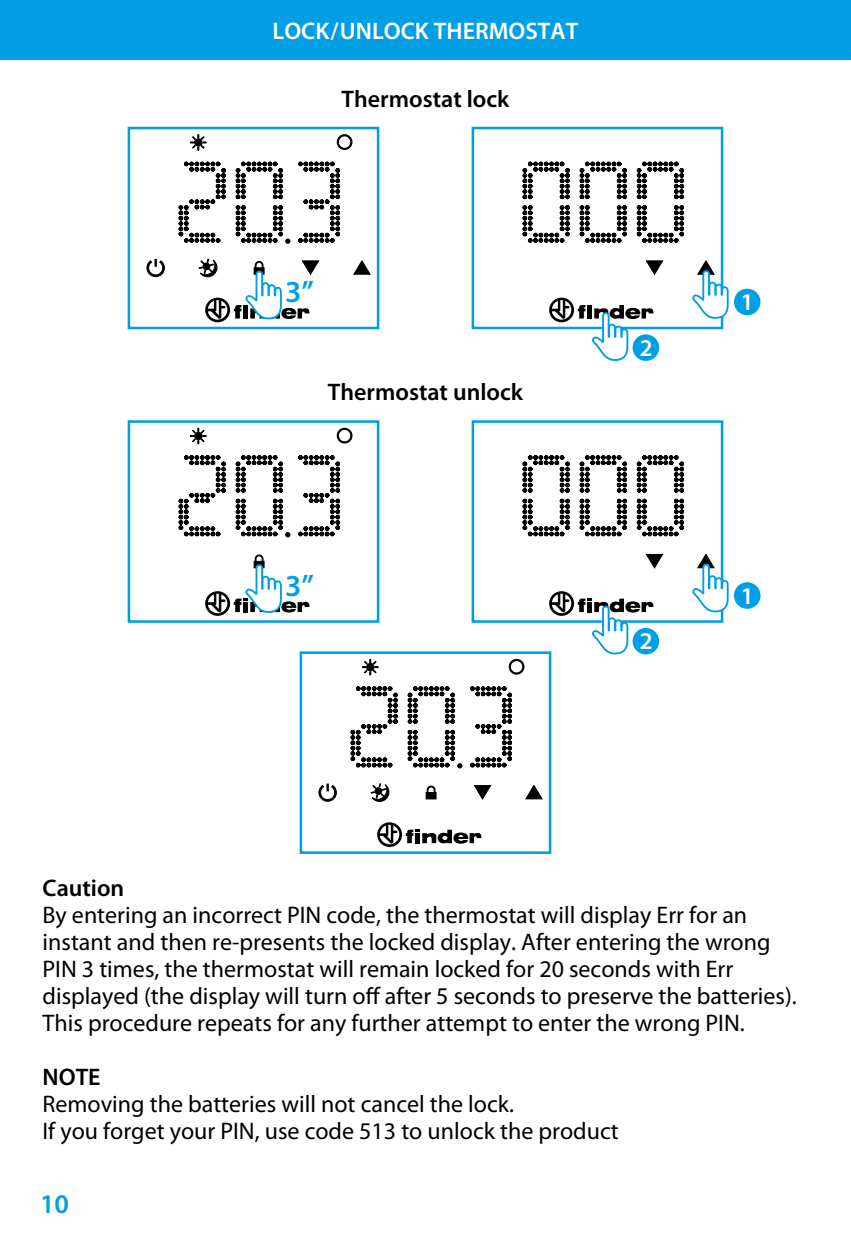
<style>
.page{position:relative;width:851px;height:1234px;background:#fff}
.page>*{position:absolute;margin:0;border:0;box-sizing:border-box;transform-origin:0 0}
.t1{font:600 30.6px "Myriad Pro";color:#009fe3}
.t2{font:600 27px "Myriad Pro";color:#009fe3}
.t3{font:24px/27px "Myriad Pro";color:#000}
.t4{font:600 24px "Myriad Pro";color:#000}
.t5{font:600 24px "Myriad Pro";color:#fff}
</style>
<div class="page">
<div style="left:0;top:0;width:850px;height:60px;background:#009fe3"></div>
<svg style="left:337px;top:134px;width:15px;height:16px"></svg>
<div style="left:338px;top:135px;width:13px;height:14px;background:#fff;border:1px solid #000;border-radius:50%"></div>
<svg style="left:146px;top:259px;width:19px;height:18px"></svg>
<svg style="left:298px;top:161px;width:42px;height:82px"></svg>
<svg style="left:178px;top:161px;width:48px;height:82px"></svg>
<svg style="left:235px;top:161px;width:55px;height:82px"></svg>
<svg style="left:353px;top:260px;width:18px;height:15px"></svg>
<svg style="left:190px;top:134px;width:17px;height:17px"></svg>
<div style="left:128px;top:127px;width:251px;height:202px;border:3px solid #009fe3"></div>
<svg style="left:198px;top:258px;width:121px;height:64px"></svg>
<svg style="left:636px;top:161px;width:48px;height:82px"></svg>
<svg style="left:579px;top:161px;width:48px;height:82px"></svg>
<svg style="left:522px;top:161px;width:48px;height:82px"></svg>
<svg style="left:645px;top:260px;width:18px;height:15px"></svg>
<div style="left:471px;top:127px;width:252px;height:202px;border:3px solid #009fe3"></div>
<div style="left:733px;top:288px;width:27px;height:27px;background:#009fe3;border-radius:50%"></div>
<svg style="left:692px;top:260px;width:36px;height:59px"></svg>
<svg style="left:549px;top:297px;width:105px;height:64px"></svg>
<div style="left:632px;top:334px;width:27px;height:27px;background:#009fe3;border-radius:50%"></div>
<div style="left:337px;top:428px;width:15px;height:15px;background:#080808;border:1px solid #000;border-radius:50%"></div>
<div style="left:338px;top:429px;width:13px;height:13px;background:#fff;border:1px solid #000;border-radius:50%"></div>
<svg style="left:298px;top:455px;width:42px;height:81px"></svg>
<svg style="left:178px;top:455px;width:48px;height:81px"></svg>
<svg style="left:235px;top:455px;width:55px;height:82px"></svg>
<svg style="left:190px;top:427px;width:17px;height:17px"></svg>
<div style="left:128px;top:420px;width:251px;height:202px;border:3px solid #009fe3"></div>
<svg style="left:205px;top:554px;width:105px;height:61px"></svg>
<svg style="left:636px;top:455px;width:48px;height:81px"></svg>
<svg style="left:579px;top:455px;width:48px;height:81px"></svg>
<svg style="left:522px;top:455px;width:48px;height:81px"></svg>
<svg style="left:645px;top:553px;width:18px;height:16px"></svg>
<div style="left:471px;top:420px;width:252px;height:202px;border:3px solid #009fe3"></div>
<div style="left:733px;top:582px;width:27px;height:26px;background:#009fe3;border-radius:50%"></div>
<svg style="left:692px;top:553px;width:36px;height:59px"></svg>
<svg style="left:549px;top:591px;width:105px;height:63px"></svg>
<div style="left:632px;top:627px;width:27px;height:27px;background:#009fe3;border-radius:50%"></div>
<svg style="left:377px;top:822px;width:105px;height:24px"></svg>
<div style="left:509px;top:659px;width:15px;height:15px;background:#080808;border:1px solid #000;border-radius:50%"></div>
<div style="left:510px;top:660px;width:13px;height:13px;background:#fff;border:1px solid #000;border-radius:50%"></div>
<svg style="left:318px;top:783px;width:19px;height:18px"></svg>
<svg style="left:370px;top:783px;width:19px;height:19px"></svg>
<svg style="left:425px;top:785px;width:11px;height:14px"></svg>
<svg style="left:470px;top:686px;width:42px;height:81px"></svg>
<svg style="left:350px;top:686px;width:48px;height:81px"></svg>
<svg style="left:407px;top:686px;width:55px;height:82px"></svg>
<svg style="left:473px;top:785px;width:18px;height:15px"></svg>
<svg style="left:525px;top:785px;width:18px;height:14px"></svg>
<svg style="left:362px;top:658px;width:16px;height:17px"></svg>
<div style="left:299px;top:651px;width:252px;height:202px;border:3px solid #009fe3"></div>
<p class="t5" style="left:272px;top:16px;width:307px">LOCK/UNLOCK THERMOSTAT</p>
<p class="t4" style="left:341px;top:83px;width:169px">Thermostat lock</p>
<p class="t1" style="left:285px;top:272px;width:30px">3”</p>
<p class="t4" style="left:328px;top:377px;width:197px">Thermostat unlock</p>
<p class="t1" style="left:285px;top:566px;width:30px">3”</p>
<p class="t5" style="left:639px;top:332px;width:14px">2</p>
<p class="t5" style="left:740px;top:286px;width:14px">1</p>
<p class="t5" style="left:639px;top:625px;width:14px">2</p>
<p class="t5" style="left:740px;top:580px;width:14px">1</p>
<p class="t4" style="left:43px;top:872px;width:83px">Caution</p>
<p class="t3" style="left:43px;top:900px;width:755px">By entering an incorrect PIN code, the thermostat will display Err for an instant and then re-presents the locked display. After entering the wrong PIN 3 times, the thermostat will remain locked for 20 seconds with Err displayed (the display will turn off after 5 seconds to preserve the batteries).<br>This procedure repeats for any further attempt to enter the wrong PIN.</p>
<p class="t4" style="left:43px;top:1061px;width:60px">NOTE</p>
<p class="t3" style="left:43px;top:1089px;width:577px">Removing the batteries will not cancel the lock.<br>If you forget your PIN, use code 513 to unlock the product</p>
<p class="t2" style="left:40px;top:1186px;width:30px">10</p>
</div>
